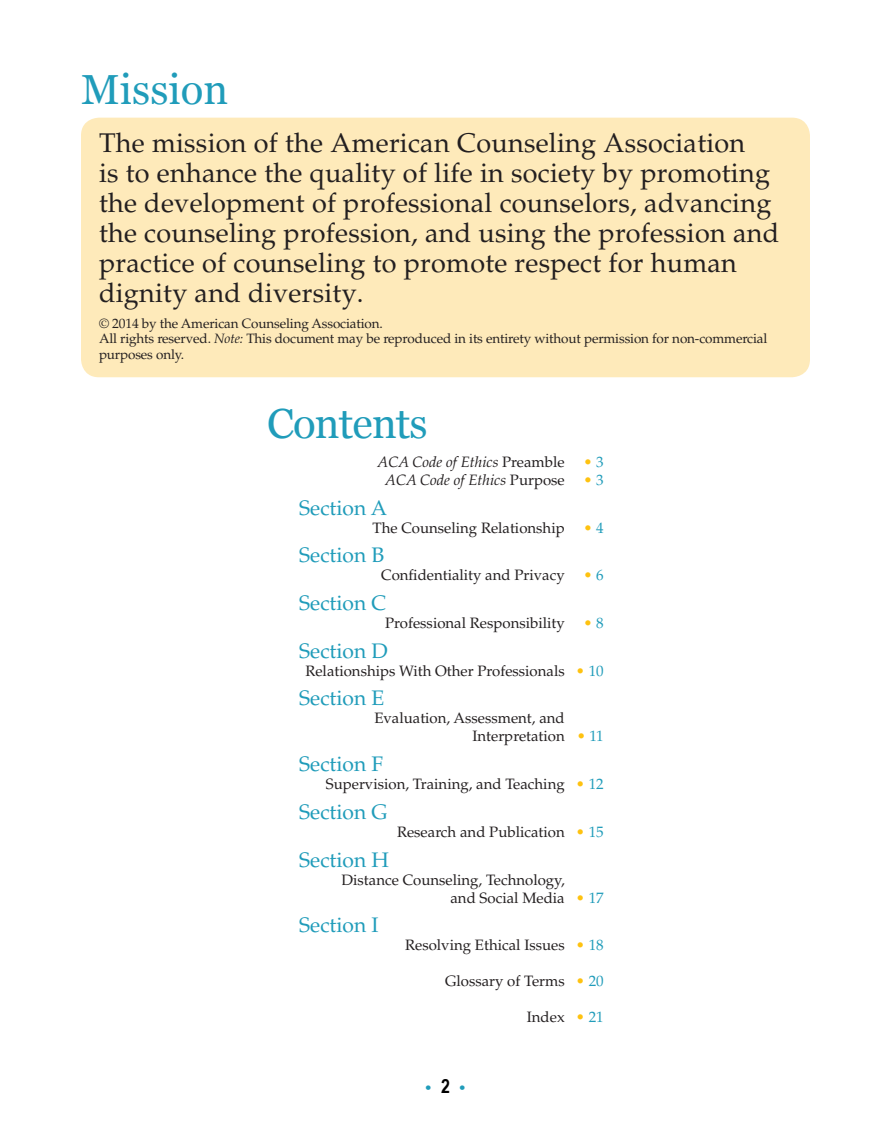
<style>
.page{position:relative;width:891px;height:1121px;background:#fff}
.page>*{position:absolute;margin:0;border:0;box-sizing:border-box;transform-origin:0 0}
._01a_Section_Letter{font:42px "Georgia";letter-spacing:-.02em;color:#209cba}
._01a_Section_Letter-2{font:42px "Georgia";color:#209cba}
._05_body_text{font:27px/30px "Palatino";letter-spacing:.01em;color:#231f20}
._05_body_text-2{font:21px "Palatino";color:#209cba}
.t1{font:18px "Georgia";color:#209cba}
._05_body_text-3{font:15px/18px "Palatino";color:#231f20}
._05_body_text-4{font:italic 15px "Palatino";color:#231f20}
._05_body_text-5{font:13.5px/15px "Palatino";letter-spacing:-.01em;color:#231f20}
.s1{font-style:italic}
.s2{font-style:normal}
.s3{font-style:normal;color:#fec210}
.s4{font-style:normal;color:#209cba}
.s5{color:#fec210}
.s6{color:#209cba}
.s7{font-family:"Arial Narrow";font-weight:700;font-size:19.5px;color:#000}
</style>
<div class="page">
<div style="left:81px;top:118px;width:729px;height:259px;background:#feeaba;border-radius:18px"></div>
<p class="_01a_Section_Letter-2" style="left:81px;top:65px;width:149px">Mission</p>
<p class="_05_body_text" style="left:99px;top:128px;width:682px">The mission of the American Counseling Association<br>is to enhance the quality of life in society by promoting the development of professional counselors, advancing the counseling profession, and using the profession and practice of counseling to promote respect for human dignity and diversity.</p>
<p class="_05_body_text-5" style="left:99px;top:316px;width:670px">© 2014 by the American Counseling Association.<br>All rights reserved. <span class="s1">Note:</span> This document may be reproduced in its entirety without permission for non-commercial purposes only.</p>
<p class="_01a_Section_Letter" style="left:267px;top:400px;width:162px">Contents</p>
<p class="_05_body_text-4" style="left:378px;top:453px;width:228px">ACA Code of Ethics <span class="s2">Preamble</span> <span class="s3">•</span> <span class="s4">3</span></p>
<p class="_05_body_text-4" style="left:385px;top:471px;width:220px">ACA Code of Ethics <span class="s2">Purpose</span> <span class="s3">•</span> <span class="s4">3</span></p>
<p class="_05_body_text-2" style="left:299px;top:495px;width:89px">Section A</p>
<p class="_05_body_text-3" style="left:372px;top:518px;width:233px">The Counseling Relationship <span class="s5">•</span> <span class="s6">4</span></p>
<p class="_05_body_text-2" style="left:299px;top:543px;width:87px">Section B</p>
<p class="_05_body_text-3" style="left:381px;top:566px;width:224px">Confidentiality and Privacy <span class="s5">•</span> <span class="s6">6</span></p>
<p class="_05_body_text-2" style="left:299px;top:590px;width:89px">Section C</p>
<p class="_05_body_text-3" style="left:385px;top:614px;width:220px">Professional Responsibility <span class="s5">•</span> <span class="s6">8</span></p>
<p class="_05_body_text-2" style="left:299px;top:638px;width:90px">Section D</p>
<p class="_05_body_text-3" style="left:305px;top:662px;width:300px">Relationships With Other Professionals <span class="s5">•</span> <span class="s6">10</span></p>
<p class="_05_body_text-2" style="left:299px;top:686px;width:87px">Section E</p>
<p class="_05_body_text-3" style="left:473px;top:709px;width:133px;text-indent:-98px">Evaluation, Assessment, and<br>Interpretation <span class="s5">•</span> <span class="s6">11</span></p>
<p class="_05_body_text-2" style="left:299px;top:751px;width:85px">Section F</p>
<p class="_05_body_text-3" style="left:326px;top:775px;width:279px">Supervision, Training, and Teaching <span class="s5">•</span> <span class="s6">12</span></p>
<p class="_05_body_text-2" style="left:299px;top:799px;width:90px">Section G</p>
<p class="_05_body_text-3" style="left:397px;top:823px;width:208px">Research and Publication <span class="s5">•</span> <span class="s6">15</span></p>
<p class="_05_body_text-2" style="left:299px;top:847px;width:91px">Section H</p>
<p class="_05_body_text-3" style="left:450px;top:870px;width:155px;text-indent:-109px">Distance Counseling, Technology,<br>and Social Media <span class="s5">•</span> <span class="s6">17</span></p>
<p class="_05_body_text-2" style="left:299px;top:912px;width:81px">Section I</p>
<p class="_05_body_text-3" style="left:405px;top:936px;width:200px">Resolving Ethical Issues <span class="s5">•</span> <span class="s6">18</span></p>
<p class="_05_body_text-3" style="left:445px;top:972px;width:160px">Glossary of Terms <span class="s5">•</span> <span class="s6">20</span></p>
<p class="_05_body_text-3" style="left:527px;top:1008px;width:78px">Index <span class="s5">•</span> <span class="s6">21</span></p>
<p class="t1" style="left:425px;top:1076px;width:43px">• <span class="s7">2</span> •</p>
</div>
